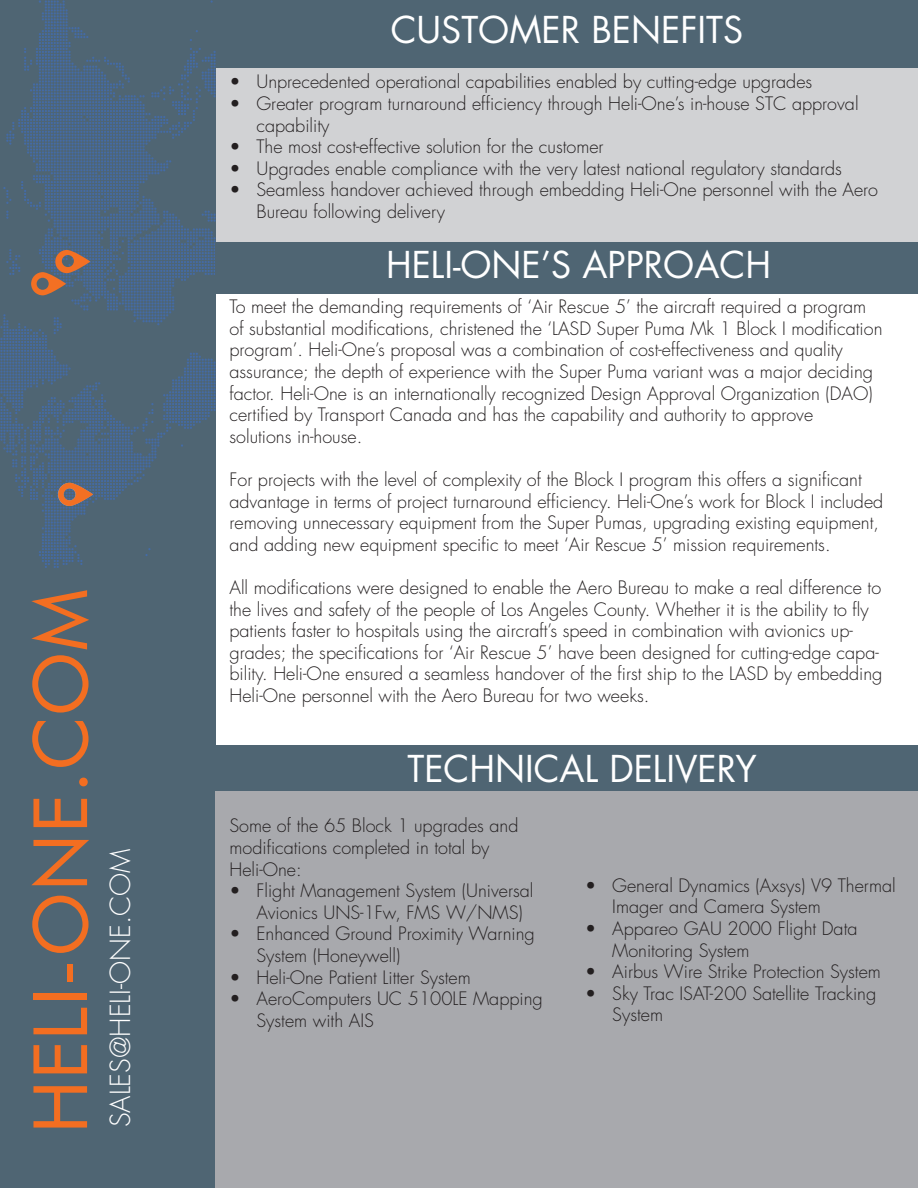
<style>
.page{position:relative;width:918px;height:1188px;background:#fff}
.page>*{position:absolute;margin:0;border:0;box-sizing:border-box;transform-origin:0 0}
.t1{font:75px "Futura BT";color:#f36e21}
.t2{font:36px "Futura Std";color:#fff}
.t3{font:300 27px "Futura Std";color:#fff}
.t4{font:300 18px/21.6px "Futura Std";color:#231f20}
</style>
<div class="page">
<div style="left:0;top:0;width:216px;height:1188px;background:#4f6573"></div>
<svg style="left:1px;top:0;width:214px;height:568px"></svg>
<div style="left:216px;top:67px;width:702px;height:175px;background:#d1d2d4"></div>
<div style="left:215px;top:745px;width:703px;height:443px;background:#a8a9ad"></div>
<div style="left:216px;top:0;width:702px;height:67px;background:#4f6573"></div>
<div style="left:215px;top:242px;width:703px;height:52px;background:#4f6573"></div>
<div style="left:212px;top:745px;width:706px;height:46px;background:#4f6573"></div>
<p class="t1" style="left:15px;top:1134px;width:547px;rotate:-90deg">HELI-ONE.COM</p>
<p class="t3" style="left:104px;top:1127px;width:280px;rotate:-90deg">SALES@HELI-ONE.COM</p>
<p class="t2" style="left:391px;top:7px;width:354px">CUSTOMER BENEFITS</p>
<p class="t4" style="left:230px;top:71px;width:584px">• Unprecedented operational capabilities enabled by cutting-edge upgrades</p>
<p class="t4" style="left:256px;top:93px;width:604px;text-indent:-27px">• Greater program turnaround efficiency through Heli-One’s in-house STC approval capability</p>
<p class="t4" style="left:230px;top:136px;width:376px">• The most cost-effective solution for the customer</p>
<p class="t4" style="left:230px;top:158px;width:614px">• Upgrades enable compliance with the very latest national regulatory standards</p>
<p class="t4" style="left:256px;top:179px;width:623px;text-indent:-27px">• Seamless handover achieved through embedding Heli-One personnel with the Aero<br>Bureau following delivery</p>
<p class="t2" style="left:386px;top:242px;width:387px">HELI-ONE’S APPROACH</p>
<p class="t4" style="left:230px;top:296px;width:655px">To meet the demanding requirements of ‘Air Rescue 5’ the aircraft required a program of substantial modifications, christened the ‘LASD Super Puma Mk 1 Block I modification program’. Heli-One’s proposal was a combination of cost-effectiveness and quality assurance; the depth of experience with the Super Puma variant was a major deciding factor. Heli-One is an internationally recognized Design Approval Organization (DAO) certified by Transport Canada and has the capability and authority to approve<br>solutions in-house.</p>
<p class="t4" style="left:230px;top:469px;width:655px">For projects with the level of complexity of the Block I program this offers a significant advantage in terms of project turnaround efficiency. Heli-One’s work for Block I included removing unnecessary equipment from the Super Pumas, upgrading existing equipment, and adding new equipment specific to meet ‘Air Rescue 5’ mission requirements.</p>
<p class="t4" style="left:230px;top:577px;width:655px">All modifications were designed to enable the Aero Bureau to make a real difference to the lives and safety of the people of Los Angeles County. Whether it is the ability to fly patients faster to hospitals using the aircraft’s speed in combination with avionics up&shy;grades; the specifications for ‘Air Rescue 5’ have been designed for cutting-edge capa&shy;bility. Heli-One ensured a seamless handover of the first ship to the LASD by embedding Heli-One personnel with the Aero Bureau for two weeks.</p>
<p class="t2" style="left:408px;top:745px;width:351px">TECHNICAL DELIVERY</p>
<p class="t4" style="left:230px;top:816px;width:291px">Some of the 65 Block 1 upgrades and modifications completed in total by<br>Heli-One:</p>
<p class="t4" style="left:256px;top:880px;width:279px;text-indent:-27px">• Flight Management System (Universal<br>Avionics UNS-1Fw, FMS W/NMS)</p>
<p class="t4" style="left:256px;top:924px;width:280px;text-indent:-27px">• Enhanced Ground Proximity Warning<br>System (Honeywell)</p>
<p class="t4" style="left:230px;top:967px;width:243px">• Heli-One Patient Litter System</p>
<p class="t4" style="left:256px;top:988px;width:288px;text-indent:-27px">• AeroComputers UC 5100LE Mapping<br>System with AIS</p>
<p class="t4" style="left:612px;top:875px;width:285px;text-indent:-27px">• General Dynamics (Axsys) V9 Thermal<br>Imager and Camera System</p>
<p class="t4" style="left:612px;top:918px;width:247px;text-indent:-27px">• Appareo GAU 2000 Flight Data<br>Monitoring System</p>
<p class="t4" style="left:585px;top:961px;width:297px">• Airbus Wire Strike Protection System</p>
<p class="t4" style="left:612px;top:983px;width:266px;text-indent:-27px">• Sky Trac ISAT-200 Satellite Tracking<br>System</p>
</div>
